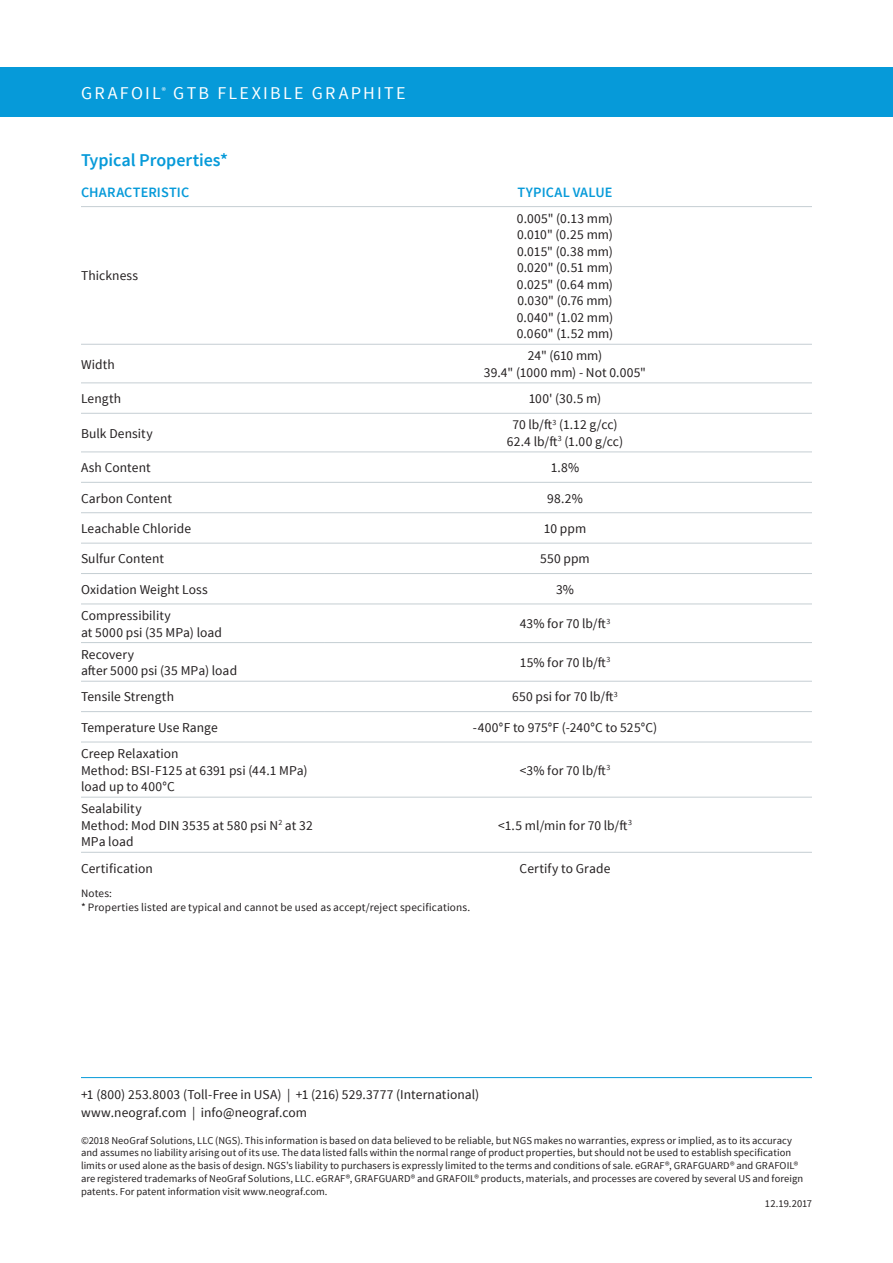
<style>
.page{position:relative;width:893px;height:1263px;background:#fff}
.page>*{position:absolute;margin:0;border:0;box-sizing:border-box;transform-origin:0 0}
.Back_Page_Title{font:18px "Source Sans Pro";letter-spacing:.125em;color:#fff}
.Headline{font:600 18px "Source Sans Pro";letter-spacing:-.005em;color:#069ad9}
.Chart_Catagories_X-A{font:600 14.25px "Source Sans Pro";letter-spacing:.005em;color:#069ad9}
.Chart_Body_Copy{font:13.5px/16.5px "Source Sans Pro";letter-spacing:.005em;color:#231f20}
.Body_Copy{font:13.5px "Source Sans Pro";letter-spacing:.005em;color:#231f20}
.Notes{font:11.25px "Source Sans Pro";letter-spacing:.015em;color:#231f20}
.Footer{font:10.5px/12.8px "Source Sans Pro";letter-spacing:.005em;color:#231f20}
</style>
<div class="page">
<div style="left:0;top:68px;width:893px;height:49px;background:#069ad9"></div>
<hr style="left:81px;top:1077px;width:731px;height:1px;background:#069ad9">
<hr style="left:81px;top:206px;width:243px;height:1px;background:#c5ced3">
<hr style="left:324px;top:206px;width:488px;height:1px;background:#c5ced3">
<hr style="left:81px;top:344px;width:243px;height:1px;background:#c5ced3">
<hr style="left:324px;top:344px;width:488px;height:1px;background:#c5ced3">
<hr style="left:81px;top:382px;width:243px;height:1px;background:#c5ced3">
<hr style="left:324px;top:382px;width:488px;height:1px;background:#c5ced3">
<hr style="left:81px;top:413px;width:243px;height:1px;background:#c5ced3">
<hr style="left:324px;top:413px;width:488px;height:1px;background:#c5ced3">
<hr style="left:81px;top:451px;width:243px;height:1px;background:#c5ced3">
<hr style="left:324px;top:451px;width:488px;height:1px;background:#c5ced3">
<hr style="left:81px;top:482px;width:243px;height:1px;background:#c5ced3">
<hr style="left:324px;top:482px;width:488px;height:1px;background:#c5ced3">
<hr style="left:81px;top:512px;width:243px;height:1px;background:#c5ced3">
<hr style="left:324px;top:512px;width:488px;height:1px;background:#c5ced3">
<hr style="left:81px;top:543px;width:243px;height:1px;background:#c5ced3">
<hr style="left:324px;top:543px;width:488px;height:1px;background:#c5ced3">
<hr style="left:81px;top:573px;width:243px;height:1px;background:#c5ced3">
<hr style="left:324px;top:573px;width:488px;height:1px;background:#c5ced3">
<hr style="left:81px;top:604px;width:243px;height:1px;background:#c5ced3">
<hr style="left:324px;top:604px;width:488px;height:1px;background:#c5ced3">
<hr style="left:81px;top:642px;width:243px;height:1px;background:#c5ced3">
<hr style="left:324px;top:642px;width:488px;height:1px;background:#c5ced3">
<hr style="left:81px;top:681px;width:243px;height:1px;background:#c5ced3">
<hr style="left:324px;top:681px;width:488px;height:1px;background:#c5ced3">
<hr style="left:81px;top:711px;width:243px;height:1px;background:#c5ced3">
<hr style="left:324px;top:711px;width:488px;height:1px;background:#c5ced3">
<hr style="left:81px;top:742px;width:243px;height:1px;background:#c5ced3">
<hr style="left:324px;top:742px;width:488px;height:1px;background:#c5ced3">
<hr style="left:81px;top:797px;width:243px;height:1px;background:#c5ced3">
<hr style="left:324px;top:797px;width:488px;height:1px;background:#c5ced3">
<hr style="left:81px;top:852px;width:243px;height:1px;background:#c5ced3">
<hr style="left:324px;top:852px;width:488px;height:1px;background:#c5ced3">
<p class="Back_Page_Title" style="left:81px;top:82px;width:326px">GRAFOIL<sup>®</sup> GTB FLEXIBLE GRAPHITE</p>
<p class="Headline" style="left:81px;top:148px;width:149px">Typical Properties*</p>
<p class="Chart_Catagories_X-A" style="left:81px;top:183px;width:110px">CHARACTERISTIC</p>
<p class="Chart_Catagories_X-A" style="left:517px;top:183px;width:97px">TYPICAL VALUE</p>
<p class="Chart_Body_Copy" style="left:81px;top:268px;width:59px">Thickness</p>
<p class="Chart_Body_Copy" style="left:81px;top:356px;width:35px">Width</p>
<p class="Chart_Body_Copy" style="left:517px;top:210px;width:98px">0.005" (0.13 mm)</p>
<p class="Chart_Body_Copy" style="left:517px;top:227px;width:97px">0.010" (0.25 mm)</p>
<p class="Chart_Body_Copy" style="left:517px;top:243px;width:97px">0.015" (0.38 mm)</p>
<p class="Chart_Body_Copy" style="left:517px;top:260px;width:97px">0.020" (0.51 mm)</p>
<p class="Chart_Body_Copy" style="left:517px;top:276px;width:98px">0.025" (0.64 mm)</p>
<p class="Chart_Body_Copy" style="left:517px;top:293px;width:97px">0.030" (0.76 mm)</p>
<p class="Chart_Body_Copy" style="left:517px;top:309px;width:98px">0.040" (1.02 mm)</p>
<p class="Chart_Body_Copy" style="left:517px;top:326px;width:98px">0.060" (1.52 mm)</p>
<p class="Chart_Body_Copy" style="left:528px;top:348px;width:76px">24" (610 mm)</p>
<p class="Chart_Body_Copy" style="left:484px;top:364px;width:164px">39.4" (1000 mm) - Not 0.005"</p>
<p class="Chart_Body_Copy" style="left:81px;top:391px;width:42px">Length</p>
<p class="Chart_Body_Copy" style="left:529px;top:391px;width:74px">100' (30.5 m)</p>
<p class="Chart_Body_Copy" style="left:81px;top:425px;width:73px">Bulk Density</p>
<p class="Chart_Body_Copy" style="left:512px;top:417px;width:107px">70 lb/ft<sup>3</sup> (1.12 g/cc)</p>
<p class="Chart_Body_Copy" style="left:507px;top:433px;width:118px">62.4 lb/ft<sup>3</sup> (1.00 g/cc)</p>
<p class="Chart_Body_Copy" style="left:81px;top:460px;width:71px">Ash Content</p>
<p class="Chart_Body_Copy" style="left:551px;top:460px;width:30px">1.8%</p>
<p class="Chart_Body_Copy" style="left:81px;top:490px;width:93px">Carbon Content</p>
<p class="Chart_Body_Copy" style="left:547px;top:490px;width:37px">98.2%</p>
<p class="Chart_Body_Copy" style="left:81px;top:520px;width:112px">Leachable Chloride</p>
<p class="Chart_Body_Copy" style="left:544px;top:520px;width:44px">10 ppm</p>
<p class="Chart_Body_Copy" style="left:81px;top:551px;width:85px">Sulfur Content</p>
<p class="Chart_Body_Copy" style="left:540px;top:551px;width:51px">550 ppm</p>
<p class="Chart_Body_Copy" style="left:81px;top:581px;width:128px">Oxidation Weight Loss</p>
<p class="Chart_Body_Copy" style="left:556px;top:581px;width:19px">3%</p>
<p class="Chart_Body_Copy" style="left:81px;top:608px;width:91px">Compressibility</p>
<p class="Chart_Body_Copy" style="left:81px;top:624px;width:143px">at 5000 psi (35 MPa) load</p>
<p class="Chart_Body_Copy" style="left:520px;top:616px;width:92px">43% for 70 lb/ft<sup>3</sup></p>
<p class="Chart_Body_Copy" style="left:81px;top:646px;width:55px">Recovery</p>
<p class="Chart_Body_Copy" style="left:81px;top:663px;width:158px">after 5000 psi (35 MPa) load</p>
<p class="Chart_Body_Copy" style="left:520px;top:654px;width:92px">15% for 70 lb/ft<sup>3</sup></p>
<p class="Chart_Body_Copy" style="left:81px;top:689px;width:94px">Tensile Strength</p>
<p class="Chart_Body_Copy" style="left:512px;top:689px;width:107px">650 psi for 70 lb/ft<sup>3</sup></p>
<p class="Chart_Body_Copy" style="left:81px;top:719px;width:138px">Temperature Use Range</p>
<p class="Chart_Body_Copy" style="left:473px;top:719px;width:186px">-400°F to 975°F (-240°C to 525°C)</p>
<p class="Chart_Body_Copy" style="left:81px;top:746px;width:99px">Creep Relaxation</p>
<p class="Chart_Body_Copy" style="left:81px;top:762px;width:228px">Method: BSI-F125 at 6391 psi (44.1 MPa) load up to 400°C</p>
<p class="Chart_Body_Copy" style="left:520px;top:762px;width:92px">&lt;3% for 70 lb/ft<sup>3</sup></p>
<p class="Chart_Body_Copy" style="left:81px;top:801px;width:62px">Sealability</p>
<p class="Chart_Body_Copy" style="left:81px;top:817px;width:233px">Method: Mod DIN 3535 at 580 psi N<sup>2</sup> at 32<br>MPa load</p>
<p class="Chart_Body_Copy" style="left:498px;top:817px;width:135px">&lt;1.5 ml/min for 70 lb/ft<sup>3</sup></p>
<p class="Chart_Body_Copy" style="left:81px;top:860px;width:73px">Certification</p>
<p class="Chart_Body_Copy" style="left:519px;top:860px;width:92px">Certify to Grade</p>
<p class="Notes" style="left:81px;top:886px;width:33px">Notes:</p>
<p class="Notes" style="left:81px;top:901px;width:391px">* Properties listed are typical and cannot be used as accept/reject specifications.</p>
<p class="Body_Copy" style="left:81px;top:1086px;width:400px">+1 (800) 253.8003 (Toll-Free in USA) | +1 (216) 529.3777 (International)</p>
<p class="Body_Copy" style="left:81px;top:1104px;width:228px">www.neograf.com | info@neograf.com</p>
<p class="Footer" style="left:81px;top:1134px;width:724px">©2018 NeoGraf Solutions, LLC (NGS). This information is based on data believed to be reliable, but NGS makes no warranties, express or implied, as to its accuracy and assumes no liability arising out of its use. The data listed falls within the normal range of product properties, but should not be used to establish specification limits or used alone as the basis of design. NGS’s liability to purchasers is expressly limited to the terms and conditions of sale. eGRAF®, GRAFGUARD® and GRAFOIL® are registered trademarks of NeoGraf Solutions, LLC. eGRAF®, GRAFGUARD® and GRAFOIL® products, materials, and processes are covered by several US and foreign patents. For patent information visit www.neograf.com.</p>
<p class="Footer" style="left:765px;top:1198px;width:49px">12.19.2017</p>
</div>
